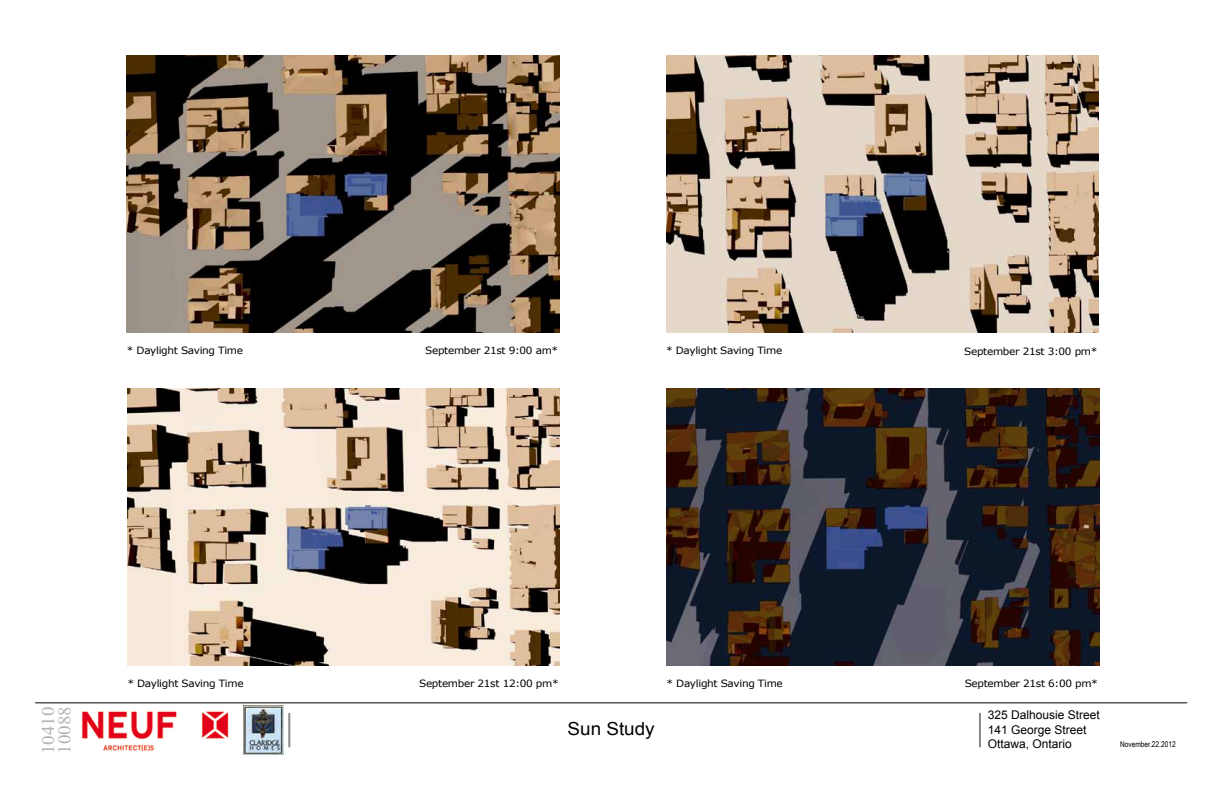
<style>
.page{position:relative;width:1224px;height:792px;background:#fff}
.page>*{position:absolute;margin:0;border:0;box-sizing:border-box;transform-origin:0 0}
.t1{font:18px "Times New Roman";color:#b3b3b3;scale:1.05 1}
.t2{font:18px "Arial";color:#000;scale:1.05 1}
.t3{font:12px/14.4px "Arial";color:#000}
.t4{font:10px "Verdana";letter-spacing:-.03em;color:#000;scale:1.05 1}
.t5{font:8px "Arial Narrow";color:#000}
</style>
<div class="page">
<img style="left:127px;top:56px;width:432px;height:277px">
<img style="left:127px;top:389px;width:433px;height:276px">
<img style="left:666px;top:56px;width:433px;height:277px">
<img style="left:667px;top:388px;width:432px;height:277px">
<img style="left:243px;top:705px;width:41px;height:50px">
<img style="left:63px;top:703px;width:179px;height:49px">
<hr style="left:979px;top:713px;width:2px;height:34px;background:#87888a">
<hr style="left:288px;top:713px;width:2px;height:34px;background:#87888a">
<hr style="left:35px;top:702px;width:1152px;height:1px;background:#000">
<p class="t4" style="left:127px;top:344px;width:112px">* Daylight Saving Time</p>
<p class="t4" style="left:425px;top:344px;width:128px">September 21st 9:00 am*</p>
<p class="t4" style="left:666px;top:344px;width:112px">* Daylight Saving Time</p>
<p class="t4" style="left:964px;top:344px;width:128px">September 21st 3:00 pm*</p>
<p class="t4" style="left:127px;top:677px;width:112px">* Daylight Saving Time</p>
<p class="t4" style="left:419px;top:677px;width:134px">September 21st 12:00 pm*</p>
<p class="t4" style="left:667px;top:677px;width:112px">* Daylight Saving Time</p>
<p class="t4" style="left:965px;top:677px;width:128px">September 21st 6:00 pm*</p>
<h1 class="t1" style="left:36px;top:754px;width:46px;rotate:-90deg">10410</h1>
<p class="t3" style="left:988px;top:708px;width:114px">325 Dalhousie Street<br>141 George Street<br>Ottawa, Ontario</p>
<h1 class="t1" style="left:52px;top:754px;width:47px;rotate:-90deg">10088</h1>
<h1 class="t2" style="left:568px;top:717px;width:85px">Sun Study</h1>
<p class="t5" style="left:1120px;top:739px;width:57px">November.22.2012</p>
</div>
